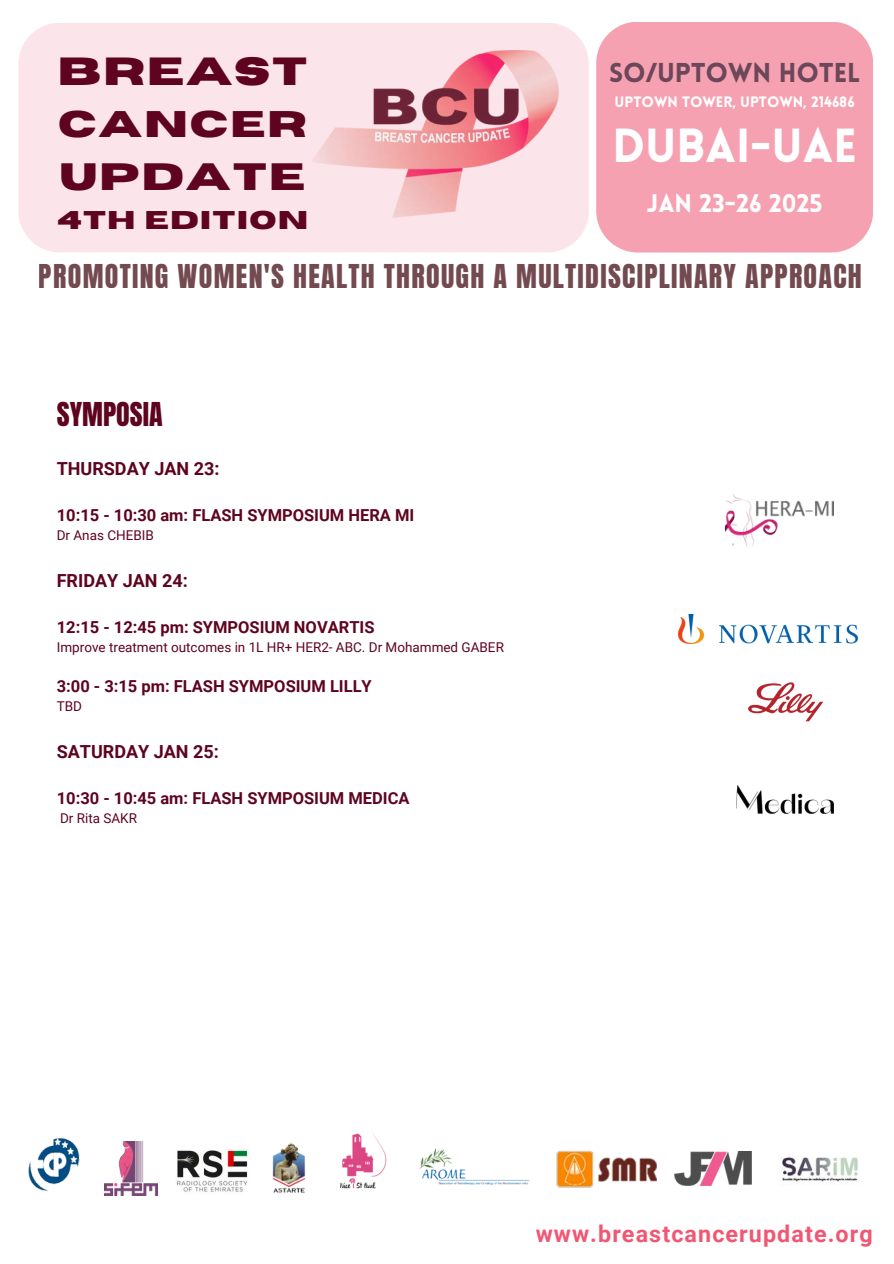
<style>
.page{position:relative;width:894px;height:1264px;background:#fff}
.page>*{position:absolute;margin:0;border:0;box-sizing:border-box;transform-origin:0 0}
.t1{font:900 46.65px "Lovelo";color:#fff}
.t2{font:700 39px "Horizon";letter-spacing:.045em;color:#5e041f}
.t3{font:700 37.95px "Horizon";letter-spacing:.045em;color:#5e041f}
.t4{font:700 36.9px "Horizon";letter-spacing:.045em;color:#5e041f}
.t5{font:27.9px "Anton";letter-spacing:.045em;color:#501d24}
.t6{font:27.9px "Anton";color:#5e041f}
.t7{font:900 26.7px "Lovelo";color:#6b4759}
.t8{font:700 25.5px "Horizon";letter-spacing:.045em;color:#5e041f}
.t9{font:900 24.9px "Lovelo";color:#fff}
.t10{font:700 23.25px "Roboto";letter-spacing:.05em;color:#f05773}
.t11{font:700 18px "Roboto";color:#5e041f}
.t12{font:700 16.5px "Roboto";color:#5e041f}
.t13{font:900 14.7px "Lovelo";color:#fff}
.t14{font:13.5px "Roboto";color:#5e041f}
</style>
<div class="page">
<div style="left:18px;top:23px;width:570px;height:229px;background:#fce5ea"></div>
<img style="left:311px;top:51px;width:247px;height:166px">
<div style="left:596px;top:22px;width:276px;height:230px;background:#f6a1b1;border-radius:42px"></div>
<img style="left:340px;top:1132px;width:47px;height:57px">
<img style="left:28px;top:1137px;width:52px;height:55px">
<img style="left:418px;top:1148px;width:112px;height:37px">
<img style="left:104px;top:1141px;width:53px;height:54px">
<img style="left:176px;top:1149px;width:72px;height:43px">
<img style="left:272px;top:1142px;width:33px;height:51px">
<img style="left:556px;top:1150px;width:100px;height:37px">
<img style="left:674px;top:1151px;width:77px;height:34px">
<img style="left:780px;top:1156px;width:78px;height:26px">
<img style="left:748px;top:682px;width:75px;height:40px">
<img style="left:678px;top:614px;width:178px;height:29px">
<img style="left:725px;top:494px;width:108px;height:54px">
<img style="left:736px;top:785px;width:97px;height:28px">
<p class="t2" style="left:58px;top:53px;width:251px">BREAST</p>
<p class="t4" style="left:58px;top:106px;width:250px">CANCER</p>
<p class="t3" style="left:60px;top:158px;width:247px">UPDATE</p>
<p class="t8" style="left:57px;top:208px;width:252px">4TH EDITION</p>
<h3 class="t5" style="left:39px;top:256px;width:824px">PROMOTING WOMEN'S HEALTH THROUGH A MULTIDISCIPLINARY APPROACH</h3>
<h6 class="t7" style="left:609px;top:62px;width:253px">SO/UPTOWN HOTEL</h6>
<h6 class="t13" style="left:614px;top:96px;width:241px">UPTOWN TOWER, UPTOWN, 214686</h6>
<h6 class="t1" style="left:612px;top:127px;width:246px">DUBAI-UAE</h6>
<h6 class="t9" style="left:646px;top:194px;width:177px">JAN 23-26 2025</h6>
<h3 class="t6" style="left:57px;top:394px;width:107px">SYMPOSIA</h3>
<p class="t11" style="left:57px;top:458px;width:164px">THURSDAY JAN 23:</p>
<p class="t12" style="left:57px;top:505px;width:359px">10:15 - 10:30 am: FLASH SYMPOSIUM HERA MI</p>
<p class="t14" style="left:57px;top:527px;width:99px">Dr Anas CHEBIB</p>
<p class="t11" style="left:57px;top:570px;width:132px">FRIDAY JAN 24:</p>
<p class="t12" style="left:57px;top:617px;width:319px">12:15 - 12:45 pm: SYMPOSIUM NOVARTIS</p>
<p class="t14" style="left:57px;top:639px;width:448px">Improve treatment outcomes in 1L HR+ HER2- ABC. Dr Mohammed GABER</p>
<p class="t12" style="left:57px;top:676px;width:316px">3:00 - 3:15 pm: FLASH SYMPOSIUM LILLY</p>
<p class="t14" style="left:57px;top:698px;width:27px">TBD</p>
<p class="t11" style="left:57px;top:741px;width:163px">SATURDAY JAN 25:</p>
<p class="t12" style="left:57px;top:788px;width:354px">10:30 - 10:45 am: FLASH SYMPOSIUM MEDICA</p>
<p class="t14" style="left:60px;top:810px;width:78px">Dr Rita SAKR</p>
<h1 class="t10" style="left:535px;top:1219px;width:338px">www.breastcancerupdate.org</h1>
</div>
